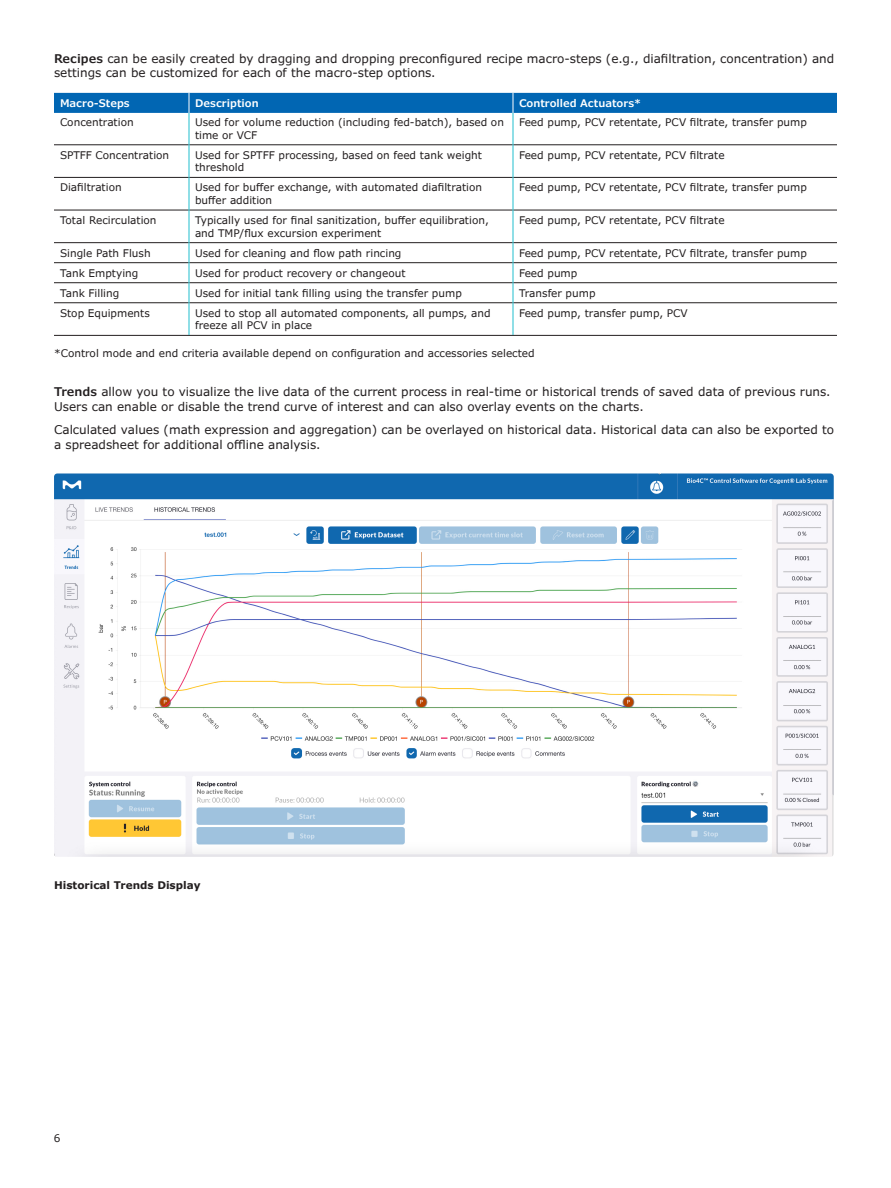
<style>
.page{position:relative;width:891px;height:1188px;background:#fff}
.page>*{position:absolute;margin:0;border:0;box-sizing:border-box;transform-origin:0 0}
.t1{font:12px/14.4px "Verdana Pro";color:#231f20}
.t2{font:10.5px/12.6px "Verdana Pro";color:#231f20}
.t3{font:600 10.5px "Verdana Pro";color:#fff}
.t4{font:700 10.5px "Verdana Pro";color:#231f20}
.s1{font-weight:600}
</style>
<div class="page">
<hr style="left:54px;top:210px;width:135px;height:1px;background:#231f20">
<hr style="left:189px;top:210px;width:324px;height:1px;background:#231f20">
<hr style="left:513px;top:210px;width:324px;height:1px;background:#231f20">
<hr style="left:54px;top:242px;width:135px;height:1px;background:#231f20">
<hr style="left:189px;top:242px;width:324px;height:1px;background:#231f20">
<hr style="left:513px;top:242px;width:324px;height:1px;background:#231f20">
<hr style="left:54px;top:262px;width:135px;height:1px;background:#231f20">
<hr style="left:189px;top:262px;width:324px;height:1px;background:#231f20">
<hr style="left:513px;top:262px;width:324px;height:1px;background:#231f20">
<hr style="left:54px;top:282px;width:135px;height:1px;background:#231f20">
<hr style="left:189px;top:282px;width:324px;height:1px;background:#231f20">
<hr style="left:513px;top:282px;width:324px;height:1px;background:#231f20">
<hr style="left:54px;top:302px;width:135px;height:1px;background:#231f20">
<hr style="left:189px;top:302px;width:324px;height:1px;background:#231f20">
<hr style="left:513px;top:302px;width:324px;height:1px;background:#231f20">
<hr style="left:54px;top:335px;width:135px;height:1px;background:#231f20">
<hr style="left:189px;top:335px;width:324px;height:1px;background:#231f20">
<hr style="left:513px;top:335px;width:324px;height:1px;background:#231f20">
<hr style="left:54px;top:144px;width:135px;height:1px;background:#231f20">
<hr style="left:189px;top:144px;width:324px;height:1px;background:#231f20">
<hr style="left:513px;top:144px;width:324px;height:1px;background:#231f20">
<hr style="left:54px;top:177px;width:135px;height:1px;background:#231f20">
<hr style="left:189px;top:177px;width:324px;height:1px;background:#231f20">
<hr style="left:513px;top:177px;width:324px;height:1px;background:#231f20">
<hr style="left:189px;top:113px;width:1px;height:32px;background:#21bece">
<hr style="left:513px;top:113px;width:1px;height:32px;background:#21bece">
<hr style="left:189px;top:145px;width:1px;height:32px;background:#21bece">
<hr style="left:513px;top:145px;width:1px;height:32px;background:#21bece">
<hr style="left:189px;top:177px;width:1px;height:33px;background:#21bece">
<hr style="left:513px;top:177px;width:1px;height:33px;background:#21bece">
<hr style="left:189px;top:210px;width:1px;height:33px;background:#21bece">
<hr style="left:513px;top:210px;width:1px;height:33px;background:#21bece">
<svg style="left:189px;top:243px;width:1px;height:60px"></svg>
<svg style="left:513px;top:243px;width:1px;height:60px"></svg>
<hr style="left:189px;top:303px;width:1px;height:32px;background:#21bece">
<hr style="left:513px;top:303px;width:1px;height:32px;background:#21bece">
<div style="left:54px;top:93px;width:783px;height:20px;background:#0166b3"></div>
<img style="left:54px;top:473px;width:780px;height:384px">
<p class="t1" style="left:54px;top:51px;width:782px"><span class="s1">Recipes</span> can be easily created by dragging and dropping preconfigured recipe macro‑steps (e.g., diafiltration, concentration) and settings can be customized for each of the macro-step options.</p>
<p class="t3" style="left:60px;top:96px;width:71px">Macro-Steps</p>
<p class="t3" style="left:195px;top:96px;width:65px">Description</p>
<p class="t3" style="left:519px;top:96px;width:124px">Controlled Actuators*</p>
<p class="t2" style="left:60px;top:116px;width:75px">Concentration</p>
<p class="t2" style="left:195px;top:116px;width:310px">Used for volume reduction (including fed-batch), based on time or VCF</p>
<p class="t2" style="left:519px;top:116px;width:289px">Feed pump, PCV retentate, PCV filtrate, transfer pump</p>
<p class="t2" style="left:60px;top:149px;width:111px">SPTFF Concentration</p>
<p class="t2" style="left:195px;top:149px;width:289px">Used for SPTFF processing, based on feed tank weight threshold</p>
<p class="t2" style="left:519px;top:149px;width:207px">Feed pump, PCV retentate, PCV filtrate</p>
<p class="t2" style="left:60px;top:181px;width:63px">Diafiltration</p>
<p class="t2" style="left:195px;top:181px;width:289px">Used for buffer exchange, with automated diafiltration buffer addition</p>
<p class="t2" style="left:519px;top:181px;width:289px">Feed pump, PCV retentate, PCV filtrate, transfer pump</p>
<p class="t2" style="left:60px;top:214px;width:98px">Total Recirculation</p>
<p class="t2" style="left:195px;top:214px;width:295px">Typically used for final sanitization, buffer equilibration, and TMP/flux excursion experiment</p>
<p class="t2" style="left:519px;top:214px;width:207px">Feed pump, PCV retentate, PCV filtrate</p>
<p class="t2" style="left:60px;top:247px;width:92px">Single Path Flush</p>
<p class="t2" style="left:195px;top:247px;width:208px">Used for cleaning and flow path rincing</p>
<p class="t2" style="left:519px;top:247px;width:289px">Feed pump, PCV retentate, PCV filtrate, transfer pump</p>
<p class="t2" style="left:60px;top:267px;width:80px">Tank Emptying</p>
<p class="t2" style="left:195px;top:267px;width:212px">Used for product recovery or changeout</p>
<p class="t2" style="left:519px;top:267px;width:60px">Feed pump</p>
<p class="t2" style="left:60px;top:287px;width:61px">Tank Filling</p>
<p class="t2" style="left:195px;top:287px;width:268px">Used for initial tank filling using the transfer pump</p>
<p class="t2" style="left:519px;top:287px;width:78px">Transfer pump</p>
<p class="t2" style="left:60px;top:307px;width:91px">Stop Equipments</p>
<p class="t2" style="left:195px;top:307px;width:297px">Used to stop all automated components, all pumps, and freeze all PCV in place</p>
<p class="t2" style="left:519px;top:307px;width:170px">Feed pump, transfer pump, PCV</p>
<p class="t2" style="left:54px;top:347px;width:482px">*Control mode and end criteria available depend on configuration and accessories selected</p>
<p class="t1" style="left:54px;top:385px;width:778px"><span class="s1">Trends</span> allow you to visualize the live data of the current process in real-time or historical trends of saved data of previous runs.<br>Users can enable or disable the trend curve of interest and can also overlay events on the charts.</p>
<p class="t1" style="left:54px;top:423px;width:782px">Calculated values (math expression and aggregation) can be overlayed on historical data. Historical data can also be exported to a spreadsheet for additional offline analysis.</p>
<p class="t4" style="left:54px;top:878px;width:148px">Historical Trends Display</p>
<p class="t2" style="left:54px;top:1132px;width:8px">6</p>
</div>
